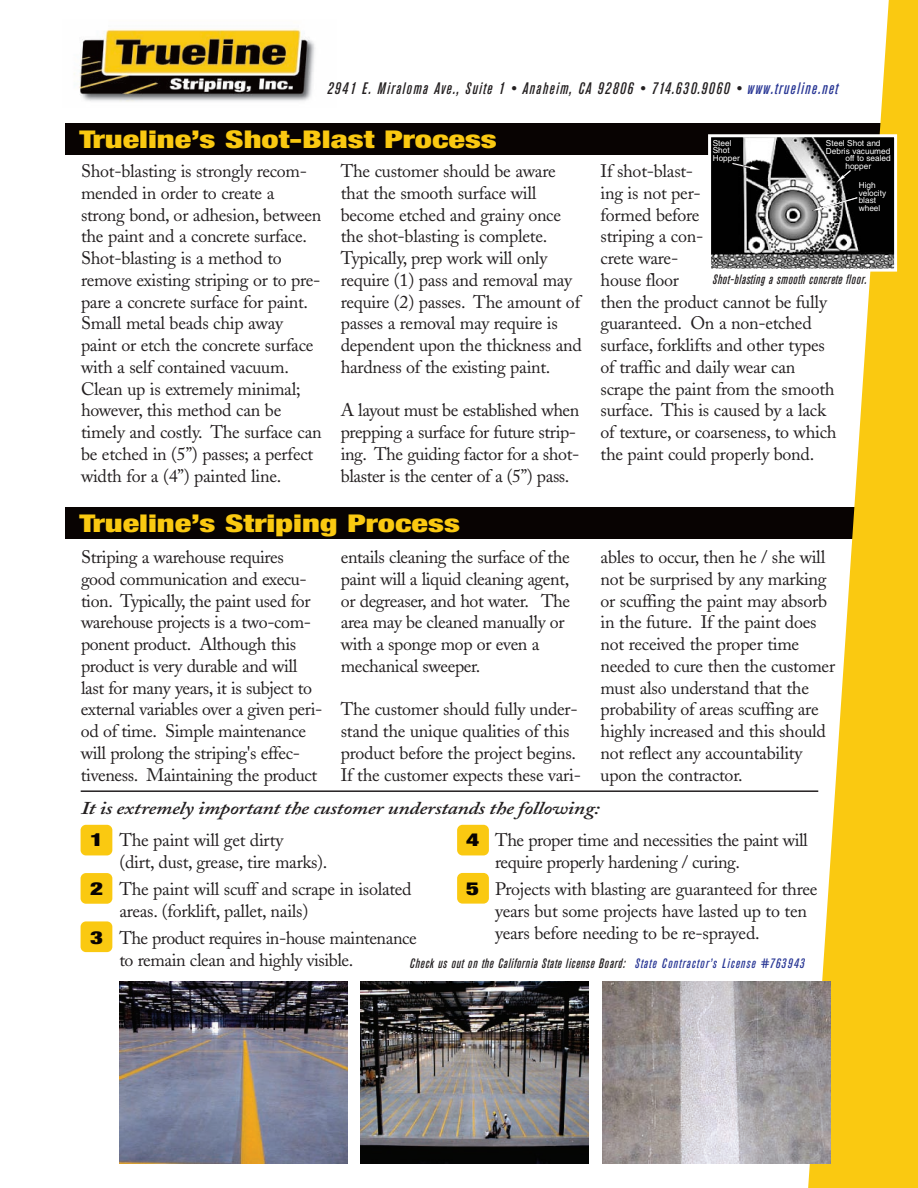
<style>
.page{position:relative;width:918px;height:1188px;background:#fff}
.page>*{position:absolute;margin:0;border:0;box-sizing:border-box;transform-origin:0 0}
.t1{font:900 condensed 24.45px "Helvetica Neue LT";color:#fac911;scale:1.4 1}
.t2{font:18px/21.8px "Adobe Caslon";letter-spacing:-.015em;color:#231f20}
.t3{font:italic 600 18px "Adobe Caslon";letter-spacing:-.015em;color:#231f20;scale:1.2 1}
.t4{font:italic 500 condensed 16.5px "Akzidenz Grotesk BE";letter-spacing:.08em;color:#231f20}
.t5{font:italic 500 condensed 13.5px "Akzidenz Grotesk BE";letter-spacing:.04em;color:#231f20}
.t6{font:8.25px/7.5px "Helvetica";color:#fff}
.s1{color:#293795}
.s2{font-family:"Helvetica Neue LT";font-weight:900;font-stretch:condensed;color:#080302}
</style>
<div class="page">
<img style="left:74px;top:28px;width:241px;height:74px">
<div style="left:457px;top:825px;width:32px;height:30px;background:#fac911;border-radius:5px"></div>
<div style="left:457px;top:873px;width:32px;height:31px;background:#fac911;border-radius:5px"></div>
<div style="left:81px;top:825px;width:31px;height:30px;background:#fac911;border-radius:5px"></div>
<div style="left:81px;top:873px;width:31px;height:31px;background:#fac911;border-radius:5px"></div>
<div style="left:81px;top:921px;width:31px;height:31px;background:#fac911;border-radius:5px"></div>
<div style="left:65px;top:123px;width:828px;height:31px;background:#080302"></div>
<div style="left:65px;top:508px;width:800px;height:31px;background:#080302"></div>
<svg style="left:808px;top:0;width:110px;height:1188px;fill:#fac911"></svg>
<img style="left:712px;top:138px;width:181px;height:130px">
<div style="left:708px;top:134px;width:189px;height:138px;border:3px solid #fff"></div>
<img style="left:120px;top:981px;width:227px;height:182px">
<img style="left:361px;top:981px;width:228px;height:182px">
<img style="left:602px;top:981px;width:228px;height:182px">
<hr style="left:81px;top:790px;width:737px;height:2px;background:#231f20">
<svg style="left:732px;top:159px;width:29px;height:13px"></svg>
<svg style="left:835px;top:167px;width:18px;height:17px"></svg>
<svg style="left:812px;top:193px;width:47px;height:20px"></svg>
<p class="t4" style="left:327px;top:83px;width:512px">2941 E. Miraloma Ave., Suite 1 • Anaheim, CA 92806 • 714.630.9060 • <span class="s1">www.trueline.net</span></p>
<h1 class="t1" style="left:80px;top:130px;width:300px">Trueline’s Shot-Blast Process</h1>
<p class="t2" style="left:81px;top:162px;width:242px">Shot-blasting is strongly recom&shy;mended in order to create a strong bond, or adhesion, between the paint and a concrete surface.<br>Shot-blasting is a method to remove existing striping or to pre&shy;pare a concrete surface for paint.<br>Small metal beads chip away paint or etch the concrete surface with a self contained vacuum.<br>Clean up is extremely minimal; however, this method can be timely and costly. The surface can be etched in (5”) passes; a perfect width for a (4”) painted line.</p>
<p class="t2" style="left:341px;top:162px;width:243px">The customer should be aware that the smooth surface will become etched and grainy once the shot-blasting is complete.<br>Typically, prep work will only require (1) pass and removal may require (2) passes. The amount of passes a removal may require is dependent upon the thickness and hardness of the existing paint.</p>
<p class="t2" style="left:341px;top:402px;width:240px">A layout must be established when prepping a surface for future strip&shy;ing. The guiding factor for a shot&shy;blaster is the center of a (5”) pass.</p>
<h1 class="t1" style="left:80px;top:515px;width:273px">Trueline’s Striping Process</h1>
<p class="t2" style="left:81px;top:548px;width:243px">Striping a warehouse requires good communication and execu&shy;tion. Typically, the paint used for warehouse projects is a two-com&shy;ponent product. Although this product is very durable and will last for many years, it is subject to external variables over a given peri&shy;od of time. Simple maintenance will prolong the striping's effec&shy;tiveness. Maintaining the product</p>
<p class="t2" style="left:341px;top:548px;width:231px">entails cleaning the surface of the paint will a liquid cleaning agent, or degreaser, and hot water. The area may be cleaned manually or with a sponge mop or even a mechanical sweeper.</p>
<p class="t2" style="left:341px;top:701px;width:242px">The customer should fully under&shy;stand the unique qualities of this product before the project begins.<br>If the customer expects these vari-</p>
<p class="t6" style="left:713px;top:140px;width:29px">Steel<br>Shot<br>Hopper</p>
<p class="t6" style="left:826px;top:140px;width:56px">Steel Shot and</p>
<p class="t6" style="left:826px;top:148px;width:66px">Debris vacuumed</p>
<p class="t6" style="left:845px;top:155px;width:47px">off to sealed</p>
<p class="t6" style="left:845px;top:163px;width:27px">hopper</p>
<p class="t6" style="left:859px;top:182px;width:29px">High velocity blast wheel</p>
<p class="t2" style="left:601px;top:162px;width:238px">If shot-blast-<br>ing is not per-<br>formed before<br>striping a con-<br>crete ware-<br>house floor<br>then the product cannot be fully guaranteed. On a non-etched surface, forklifts and other types of traffic and daily wear can scrape the paint from the smooth surface. This is caused by a lack of texture, or coarseness, to which the paint could properly bond.</p>
<p class="t5" style="left:713px;top:275px;width:155px">Shot-blasting a smooth concrete floor.</p>
<p class="t2" style="left:601px;top:548px;width:236px">ables to occur, then he / she will not be surprised by any marking or scuffing the paint may absorb in the future. If the paint does not received the proper time needed to cure then the customer must also understand that the probability of areas scuffing are highly increased and this should not reflect any accountability upon the contractor.</p>
<p class="t3" style="left:81px;top:802px;width:434px">It is extremely important the customer understands the following:</p>
<p class="t2" style="left:119px;top:831px;width:210px;text-indent:-29px"><span class="s2">1</span> The paint will get dirty<br>(dirt, dust, grease, tire marks).</p>
<p class="t2" style="left:119px;top:880px;width:294px;text-indent:-29px"><span class="s2">2</span> The paint will scuff and scrape in isolated areas. (forklift, pallet, nails)</p>
<p class="t2" style="left:119px;top:929px;width:299px;text-indent:-29px"><span class="s2">3</span> The product requires in-house maintenance to remain clean and highly visible.</p>
<p class="t2" style="left:495px;top:831px;width:314px;text-indent:-29px"><span class="s2">4</span> The proper time and necessities the paint will require properly hardening / curing.</p>
<p class="t2" style="left:495px;top:880px;width:324px;text-indent:-29px"><span class="s2">5</span> Projects with blasting are guaranteed for three years but some projects have lasted up to ten years before needing to be re-sprayed.</p>
<p class="t5" style="left:410px;top:958px;width:396px">Check us out on the California State license Board: <span class="s1">State Contractor’s License #763943</span></p>
</div>
